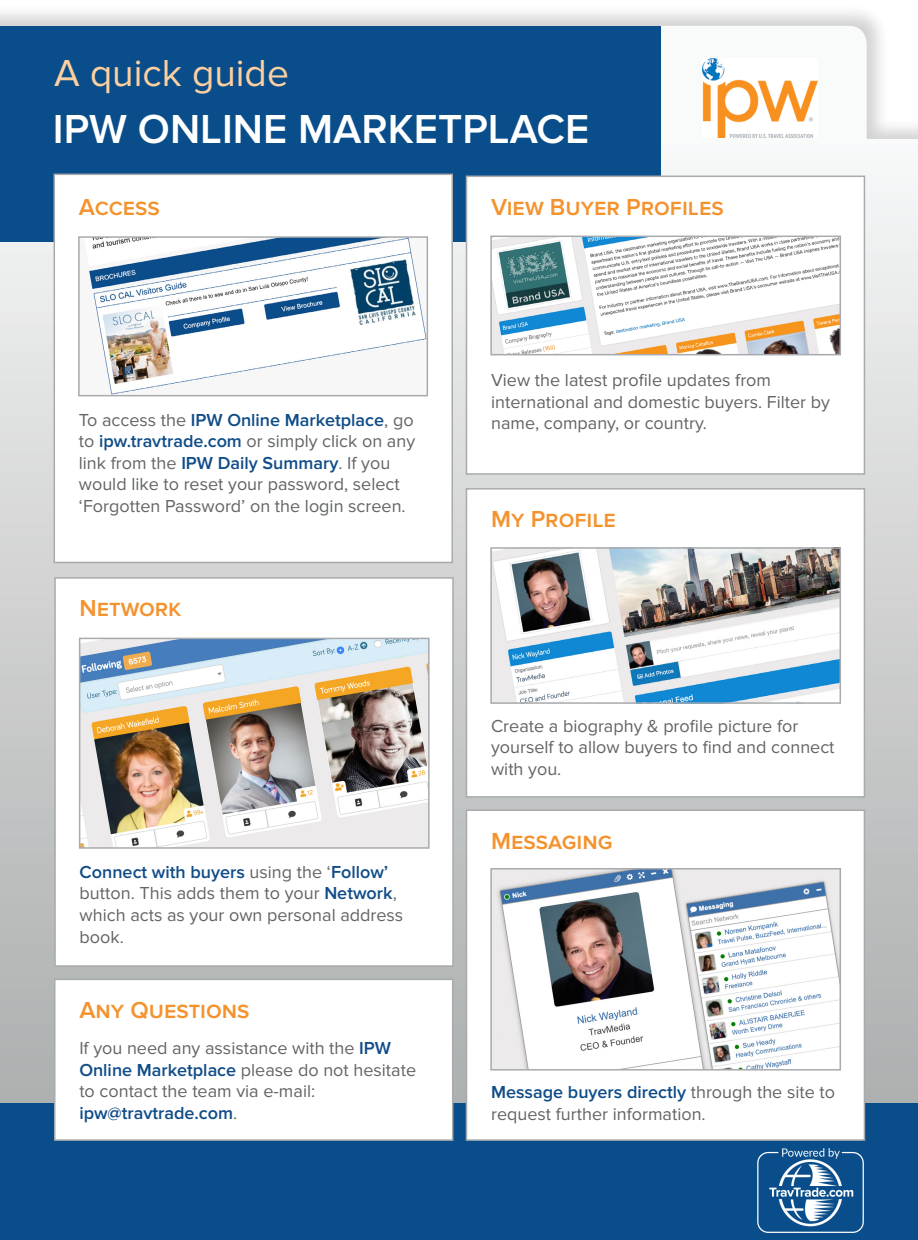
<style>
.page{position:relative;width:918px;height:1240px;background:#fff}
.page>*{position:absolute;margin:0;border:0;box-sizing:border-box;transform-origin:0 0}
.t1{font:600 42px "Proxima Nova";color:#fff}
.t2{font:39px "Proxima Nova";color:#fdd0a1}
.t3{font:600 24px "Proxima Nova";color:#f4932e}
.t4{font:18px/21.6px "Proxima Nova";color:#636466}
.t5{font:18px/21.6px "Proxima Nova";color:#626465}
.t6{font:600 18px "Proxima Nova";color:#0f4c88}
.s1{font-weight:600;color:#0f4c88}
.s2{color:#636466}
.s3{font-weight:400;color:#636466}
</style>
<div class="page">
<div style="left:0;top:3px;width:918px;height:1110px;background:#231f20;opacity:.2"></div>
<svg style="left:661px;top:26px;width:206px;height:114px"></svg>
<div style="left:0;top:140px;width:918px;height:969px;background:linear-gradient(to bottom,#f6f7f7,#aaadac)"></div>
<div style="left:0;top:26px;width:661px;height:216px;background:#094d8a"></div>
<div style="left:0;top:1104px;width:918px;height:136px;background:#094d8a"></div>
<img style="left:758px;top:1148px;width:106px;height:84px">
<div style="left:54px;top:174px;width:399px;height:389px;background:#fff;border:2px solid #a8aaad"></div>
<img style="left:89px;top:239px;width:336px;height:154px">
<div style="left:78px;top:236px;width:350px;height:160px;border:2px solid #a8aaad"></div>
<div style="left:466px;top:176px;width:399px;height:299px;background:#fff;border:2px solid #a8aaad"></div>
<img style="left:493px;top:239px;width:345px;height:113px">
<div style="left:490px;top:236px;width:351px;height:119px;border:2px solid #a8aaad"></div>
<div style="left:54px;top:577px;width:400px;height:390px;background:#fff;border:2px solid #a8aaad"></div>
<img style="left:82px;top:641px;width:345px;height:205px">
<div style="left:79px;top:638px;width:351px;height:211px;border:2px solid #a8aaad"></div>
<div style="left:466px;top:488px;width:399px;height:309px;background:#fff;border:2px solid #a8aaad"></div>
<img style="left:493px;top:550px;width:345px;height:151px">
<div style="left:490px;top:547px;width:351px;height:157px;border:2px solid #a8aaad"></div>
<div style="left:54px;top:978px;width:399px;height:163px;background:#fff;border:2px solid #a8aaad"></div>
<div style="left:466px;top:809px;width:399px;height:332px;background:#fff;border:2px solid #a8aaad"></div>
<img style="left:493px;top:871px;width:345px;height:196px">
<div style="left:490px;top:868px;width:351px;height:202px;border:2px solid #a8aaad"></div>
<img style="left:702px;top:58px;width:115px;height:79px">
<p class="t2" style="left:54px;top:50px;width:236px">A quick guide</p>
<p class="t1" style="left:53px;top:105px;width:538px">IPW ONLINE MARKETPLACE</p>
<p class="t3" style="left:79px;top:193px;width:82px">Access</p>
<p class="t5" style="left:79px;top:409px;width:338px">To access the <span class="s1">IPW Online Marketplace</span>, go to <span class="s1">ipw.travtrade.com</span> or simply click on any link from <span class="s2">the</span> <span class="s1">IPW Daily Summary</span>. If you would like to reset your password, select ‘Forgotten Password’ on the login screen.</p>
<p class="t3" style="left:80px;top:594px;width:103px">Network</p>
<p class="t4" style="left:80px;top:861px;width:325px"><span class="s1">Connect with buyers</span> using the ‘<span class="s1">Follow’ </span>button. This adds them to your <span class="s1">Network</span>, which acts as your own personal address book.</p>
<p class="t3" style="left:79px;top:996px;width:172px">Any Questions</p>
<p class="t4" style="left:79px;top:1037px;width:338px">If you need any assistance with the <span class="s1">IPW<br>Online Marketplace</span> please do not hesitate to contact the team via e-mail:</p>
<p class="t6" style="left:79px;top:1102px;width:159px">ipw@travtrade.com<span class="s3">.</span></p>
<p class="t3" style="left:491px;top:193px;width:234px">View Buyer Profiles</p>
<p class="t4" style="left:491px;top:369px;width:340px">View the latest profile updates from international and domestic buyers. Filter by name, company, or country.</p>
<p class="t3" style="left:491px;top:505px;width:126px">My Profile</p>
<p class="t4" style="left:491px;top:715px;width:345px">Create a biography &amp; profile picture for yourself to allow buyers to find and connect with you.</p>
<p class="t3" style="left:491px;top:827px;width:123px">Messaging</p>
<p class="t4" style="left:491px;top:1081px;width:346px"><span class="s1">Message buyers directly</span> through the site to request further information.</p>
</div>
